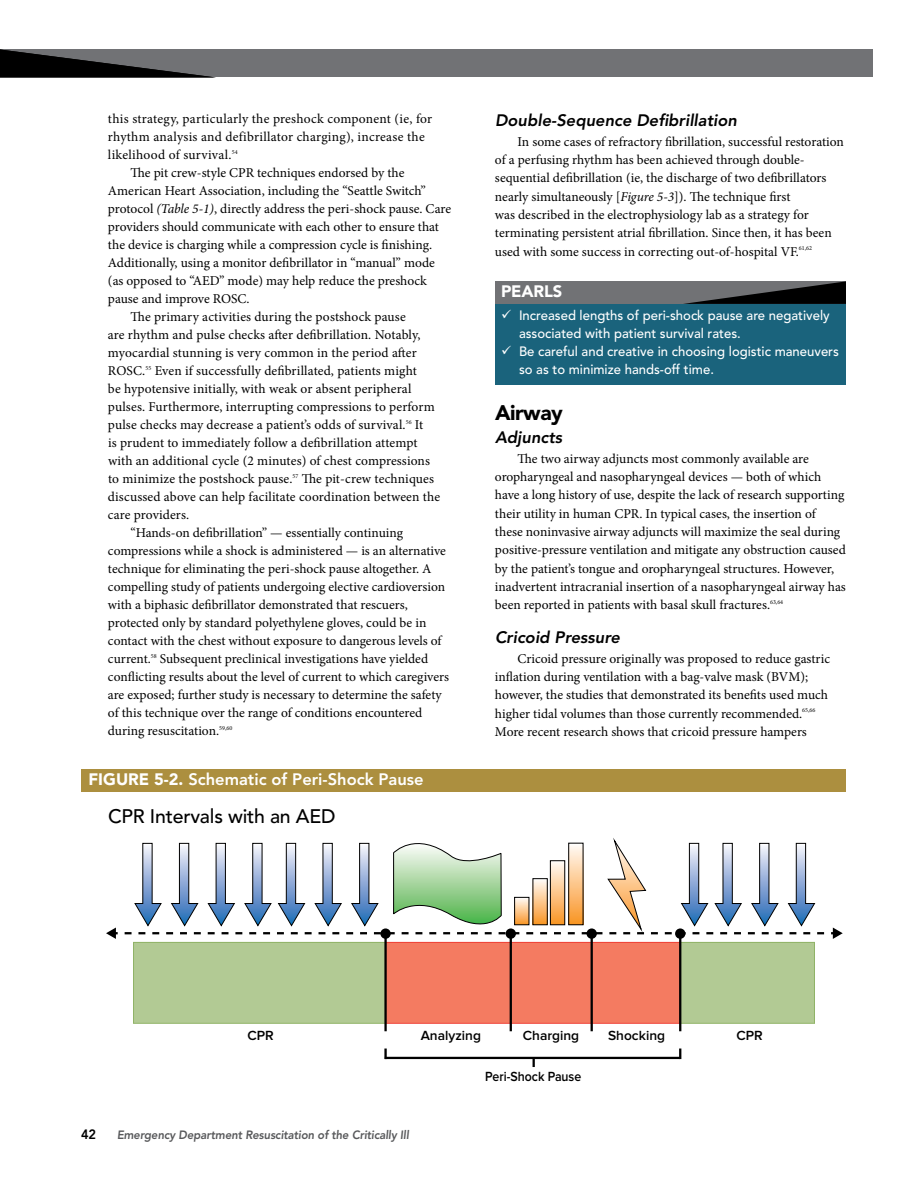
<style>
.page{position:relative;width:918px;height:1188px;background:#fff}
.page>*{position:absolute;margin:0;border:0;box-sizing:border-box;transform-origin:0 0}
.t1{font:900 21px "Avenir LT Std";letter-spacing:-.02em;color:#000}
.t2{font:500 19.5px "Avenir LT Std";letter-spacing:-.01em;color:#000}
.t3{font:italic 800 16.5px "Avenir LT Std";color:#000}
.t4{font:800 16.5px "Avenir LT Std";color:#fff}
.t5{font:900 16.5px "Avenir LT Std";letter-spacing:-.01em;color:#fff}
.t6{font:600 13.8px "Proxima Nova";color:#000}
.t7{font:600 13.8px "Proxima Nova";color:#000;scale:.9 1}
.t8{font:13.5px/18.3px "Minion Pro";color:#000}
.t9{font:500 13.5px/18px "Avenir LT Std";color:#fff}
.t10{font:13.5px "Minion Pro";letter-spacing:.02em;color:#000}
.t11{font:800 13.5px "Avenir LT Std";color:#000;scale:.95 1}
.t12{font:800 12px "Avenir LT Std";color:#58595b;scale:.95 1}
.s1{font-style:italic}
.s2{font-weight:900}
</style>
<div class="page">
<div style="left:0;top:50px;width:873px;height:27px;background:#717275"></div>
<svg style="left:0;top:50px;width:212px;height:27px"></svg>
<div style="left:495px;top:301px;width:351px;height:83px;background:#1a637c"></div>
<div style="left:495px;top:281px;width:351px;height:23px;background:#717275"></div>
<svg style="left:684px;top:281px;width:162px;height:23px"></svg>
<div style="left:82px;top:769px;width:764px;height:23px;background:#ac8f3f"></div>
<svg style="left:106px;top:928px;width:12px;height:11px"></svg>
<svg style="left:125px;top:838px;width:718px;height:101px"></svg>
<div style="left:134px;top:942px;width:251px;height:81px;background:#b2ca94"></div>
<div style="left:133px;top:942px;width:253px;height:82px;border:1px solid #90b367"></div>
<div style="left:680px;top:942px;width:134px;height:81px;background:#b2ca94"></div>
<div style="left:680px;top:942px;width:135px;height:82px;border:1px solid #90b367"></div>
<div style="left:385px;top:942px;width:295px;height:81px;background:#f47b61"></div>
<div style="left:385px;top:942px;width:296px;height:82px;border:1px solid #ef4136"></div>
<hr style="left:679px;top:933px;width:2px;height:98px;background:#000">
<div style="left:675px;top:928px;width:10px;height:11px;background:#000;border-radius:50%"></div>
<hr style="left:591px;top:933px;width:2px;height:98px;background:#000">
<div style="left:587px;top:928px;width:10px;height:11px;background:#000;border-radius:50%"></div>
<hr style="left:510px;top:933px;width:2px;height:98px;background:#000">
<div style="left:506px;top:928px;width:10px;height:11px;background:#000;border-radius:50%"></div>
<hr style="left:384px;top:933px;width:3px;height:98px;background:#000">
<div style="left:380px;top:928px;width:11px;height:11px;background:#000;border-radius:50%"></div>
<svg style="left:384px;top:1049px;width:3px;height:10px"></svg>
<svg style="left:533px;top:1059px;width:2px;height:8px"></svg>
<svg style="left:679px;top:1049px;width:2px;height:10px"></svg>
<hr style="left:385px;top:1057px;width:295px;height:2px;background:#000">
<p class="t10" style="left:108px;top:110px;width:326px">this strategy, particularly the preshock component (ie, for</p>
<p class="t8" style="left:108px;top:128px;width:318px">rhythm analysis and defibrillator charging), increase the</p>
<p class="t10" style="left:108px;top:146px;width:131px">likelihood of survival.<sup>54</sup></p>
<p class="t8" style="left:131px;top:164px;width:275px">The pit crew-style CPR techniques endorsed by the</p>
<p class="t8" style="left:108px;top:182px;width:320px">American Heart Association, including the “Seattle Switch”</p>
<p class="t8" style="left:108px;top:200px;width:345px">protocol <span class="s1">(Table 5-1)</span>, directly address the peri-shock pause. Care</p>
<p class="t8" style="left:108px;top:218px;width:333px">providers should communicate with each other to ensure that</p>
<p class="t8" style="left:108px;top:236px;width:326px">the device is charging while a compression cycle is finishing.</p>
<p class="t8" style="left:108px;top:254px;width:328px">Additionally, using a monitor defibrillator in “manual” mode</p>
<p class="t8" style="left:108px;top:272px;width:320px">(as opposed to “AED” mode) may help reduce the preshock</p>
<p class="t8" style="left:108px;top:290px;width:143px">pause and improve ROSC.</p>
<p class="t8" style="left:131px;top:308px;width:277px">The primary activities during the postshock pause</p>
<p class="t8" style="left:108px;top:326px;width:314px">are rhythm and pulse checks after defibrillation. Notably,</p>
<p class="t8" style="left:108px;top:344px;width:310px">myocardial stunning is very common in the period after</p>
<p class="t8" style="left:108px;top:362px;width:310px">ROSC.<sup>55</sup> Even if successfully defibrillated, patients might</p>
<p class="t8" style="left:108px;top:380px;width:305px">be hypotensive initially, with weak or absent peripheral</p>
<p class="t8" style="left:108px;top:398px;width:328px">pulses. Furthermore, interrupting compressions to perform</p>
<p class="t8" style="left:108px;top:416px;width:317px">pulse checks may decrease a patient’s odds of survival.<sup>56</sup> It</p>
<p class="t8" style="left:108px;top:434px;width:311px">is prudent to immediately follow a defibrillation attempt</p>
<p class="t8" style="left:108px;top:452px;width:324px">with an additional cycle (2 minutes) of chest compressions</p>
<p class="t8" style="left:108px;top:470px;width:328px">to minimize the postshock pause.<sup>57</sup> The pit-crew techniques</p>
<p class="t8" style="left:108px;top:488px;width:334px">discussed above can help facilitate coordination between the</p>
<p class="t8" style="left:108px;top:506px;width:83px">care providers.</p>
<p class="t8" style="left:130px;top:524px;width:274px">“Hands-on defibrillation” — essentially continuing</p>
<p class="t8" style="left:108px;top:542px;width:339px">compressions while a shock is administered — is an alternative</p>
<p class="t8" style="left:108px;top:560px;width:325px">technique for eliminating the peri-shock pause altogether. A</p>
<p class="t8" style="left:108px;top:578px;width:339px">compelling study of patients undergoing elective cardioversion</p>
<p class="t8" style="left:108px;top:596px;width:301px">with a biphasic defibrillator demonstrated that rescuers,</p>
<p class="t8" style="left:108px;top:614px;width:320px">protected only by standard polyethylene gloves, could be in</p>
<p class="t8" style="left:108px;top:632px;width:335px">contact with the chest without exposure to dangerous levels of</p>
<p class="t8" style="left:108px;top:650px;width:322px">current.<sup>58</sup> Subsequent preclinical investigations have yielded</p>
<p class="t8" style="left:108px;top:668px;width:343px">conflicting results about the level of current to which caregivers</p>
<p class="t8" style="left:108px;top:686px;width:335px">are exposed; further study is necessary to determine the safety</p>
<p class="t8" style="left:108px;top:704px;width:316px">of this technique over the range of conditions encountered</p>
<p class="t8" style="left:108px;top:722px;width:126px">during resuscitation.<sup>59,60</sup></p>
<p class="t4" style="left:88px;top:769px;width:337px"><span class="s2">FIGURE 5-2.</span> Schematic of Peri-Shock Pause</p>
<h2 class="t2" style="left:108px;top:805px;width:229px">CPR Intervals with an AED</h2>
<p class="t3" style="left:495px;top:110px;width:244px">Double-Sequence Defibrillation</p>
<p class="t8" style="left:495px;top:132px;width:350px;text-indent:23px">In some cases of refractory fibrillation, successful restoration of a perfusing rhythm has been achieved through double&shy;sequential defibrillation (ie, the discharge of two defibrillators nearly simultaneously [<span class="s1">Figure 5-3</span>]). The technique first<br>was described in the electrophysiology lab as a strategy for terminating persistent atrial fibrillation. Since then, it has been used with some success in correcting out-of-hospital VF.<sup>61,62</sup></p>
<p class="t5" style="left:501px;top:282px;width:63px">PEARLS</p>
<p class="t9" style="left:519px;top:307px;width:312px;text-indent:-18px">✓ Increased lengths of peri-shock pause are negatively associated with patient survival rates.</p>
<p class="t9" style="left:519px;top:343px;width:321px;text-indent:-18px">✓ Be careful and creative in choosing logistic maneuvers so as to minimize hands-off time.</p>
<h1 class="t1" style="left:495px;top:400px;width:69px">Airway</h1>
<p class="t3" style="left:495px;top:427px;width:69px">Adjuncts</p>
<p class="t8" style="left:495px;top:449px;width:352px;text-indent:23px">The two airway adjuncts most commonly available are oropharyngeal and nasopharyngeal devices — both of which have a long history of use, despite the lack of research supporting their utility in human CPR. In typical cases, the insertion of these noninvasive airway adjuncts will maximize the seal during positive-pressure ventilation and mitigate any obstruction caused by the patient’s tongue and oropharyngeal structures. However, inadvertent intracranial insertion of a nasopharyngeal airway has been reported in patients with basal skull fractures.<sup>63,64</sup></p>
<p class="t3" style="left:495px;top:627px;width:126px">Cricoid Pressure</p>
<p class="t8" style="left:495px;top:649px;width:337px;text-indent:23px">Cricoid pressure originally was proposed to reduce gastric inflation during ventilation with a bag-valve mask (BVM); however, the studies that demonstrated its benefits used much higher tidal volumes than those currently recommended.<sup>65,66<br></sup>More recent research shows that cricoid pressure hampers</p>
<p class="t6" style="left:248px;top:1027px;width:28px">CPR</p>
<p class="t6" style="left:421px;top:1027px;width:62px">Analyzing</p>
<p class="t6" style="left:523px;top:1027px;width:58px">Charging</p>
<p class="t6" style="left:608px;top:1027px;width:58px">Shocking</p>
<p class="t6" style="left:736px;top:1027px;width:28px">CPR</p>
<p class="t7" style="left:485px;top:1068px;width:108px">Peri-Shock Pause</p>
<p class="t11" style="left:81px;top:1126px;width:17px">42</p>
<p class="t12" style="left:117px;top:1127px;width:311px">Emergency Department Resuscitation of the Critically Ill</p>
</div>
